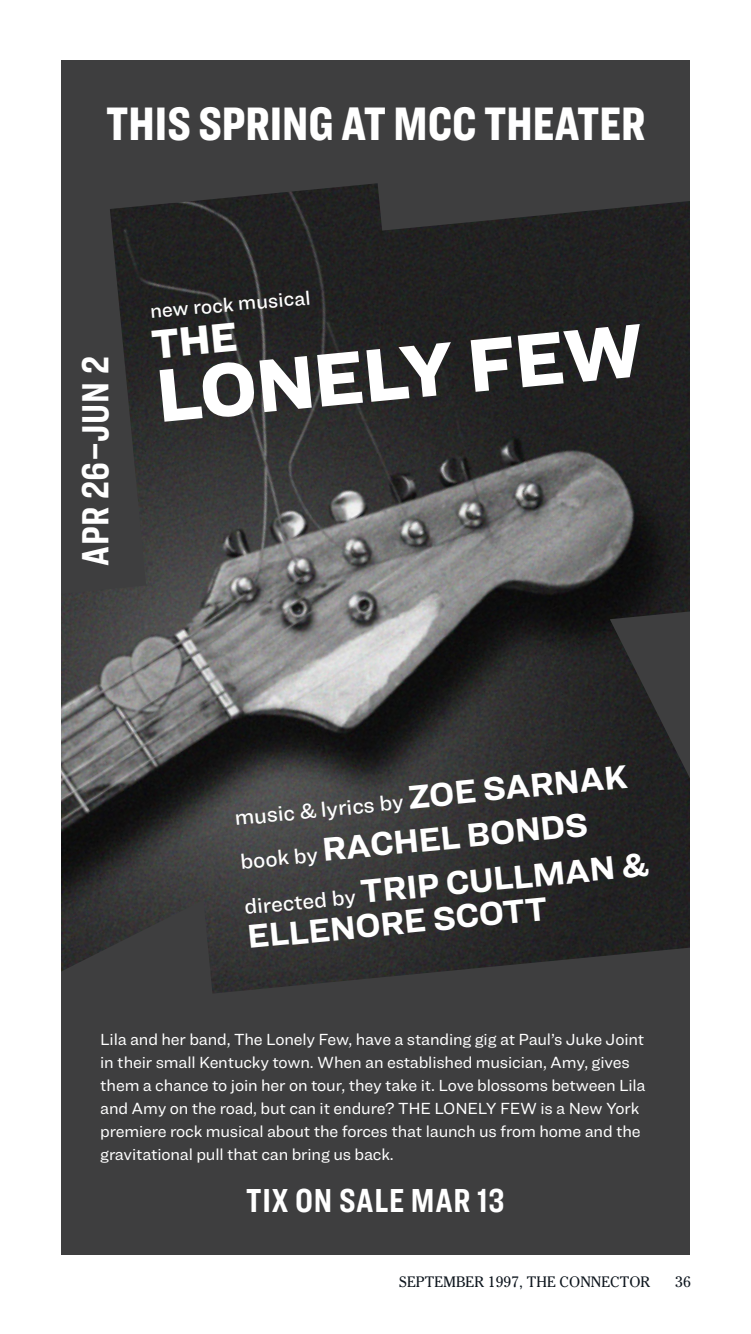
<style>
.page{position:relative;width:751px;height:1334px;background:#fff}
.page>*{position:absolute;margin:0;border:0;box-sizing:border-box;transform-origin:0 0}
.t1{font:900 77.8px "Ringside";color:#fff}
.t2{font:900 48.7px "Ringside Compressed";color:#fff}
.Location_Detail{font:700 39.2px "Ringside Compressed";letter-spacing:.02em;color:#fff}
.Location_Detail-2{font:700 34.5px "Ringside Compressed";letter-spacing:.02em;color:#fff}
.Show_Credit{font:700 34.2px/33.3px "Ringside";color:#fff}
.Show_Credit-2{font:500 21.9px "Ringside";color:#fff}
.Show_Credit-3{font:500 20.4px "Ringside";color:#fff}
.t3{font:16.7px/22.9px "Ringside";letter-spacing:-.01em;color:#fff}
.t4{font:15px "Cheltenham Std";color:#0e161e}
.s1{font-weight:700;font-size:34.2px}
.s2{font-weight:500;font-size:21.9px}
</style>
<div class="page">
<img style="left:61px;top:220px;width:629px;height:722px">
<svg style="left:245px;top:942px;width:445px;height:313px;background:#3c3c3d"></svg>
<svg style="left:146px;top:60px;width:213px;height:160px;background:#39393a"></svg>
<svg style="left:359px;top:60px;width:331px;height:171px;background:#3b3b3c"></svg>
<svg style="left:61px;top:60px;width:85px;height:540px;background:#3a3a3b"></svg>
<svg style="left:609px;top:606px;width:81px;height:374px;background:#29292a"></svg>
<svg style="left:61px;top:900px;width:184px;height:355px;background:#3c3c3d"></svg>
<svg style="left:151px;top:323px;width:85px;height:36px;background:#252525"></svg>
<p class="t2" style="left:106px;top:89px;width:540px">THIS SPRING AT MCC THEATER</p>
<p class="Location_Detail" style="left:68px;top:566px;width:211px;rotate:-90deg">APR 26–JUN 2</p>
<p class="Show_Credit-3" style="left:149px;top:297px;width:162px;rotate:-5deg">new rock musical</p>
<p class="t1" style="left:151px;top:336px;width:491px;rotate:-5deg">LONELY FEW</p>
<p class="Show_Credit-2" style="left:233px;top:803px;width:396px;rotate:-6deg">music &amp; lyrics by <span class="s1">ZOE SARNAK</span></p>
<p class="Show_Credit" style="left:242px;top:887px;width:407px;rotate:-6deg"><span class="s2">directed by</span> TRIP CULLMAN &amp;<br>ELLENORE SCOTT</p>
<p class="Show_Credit" style="left:238px;top:841px;width:350px;rotate:-6deg"><span class="s2">book by</span> RACHEL BONDS</p>
<p class="t3" style="left:100px;top:1028px;width:546px">Lila and her band, The Lonely Few, have a standing gig at Paul’s Juke Joint in their small Kentucky town. When an established musician, Amy, gives them a chance to join her on tour, they take it. Love blossoms between Lila and Amy on the road, but can it endure? THE LONELY FEW is a New York premiere rock musical about the forces that launch us from home and the gravitational pull that can bring us back.</p>
<p class="Location_Detail-2" style="left:246px;top:1176px;width:260px">TIX ON SALE MAR 13</p>
<p class="t4" style="left:399px;top:1273px;width:252px">SEPTEMBER 1997, THE CONNECTOR</p>
<p class="t4" style="left:674px;top:1273px;width:17px">36</p>
</div>
